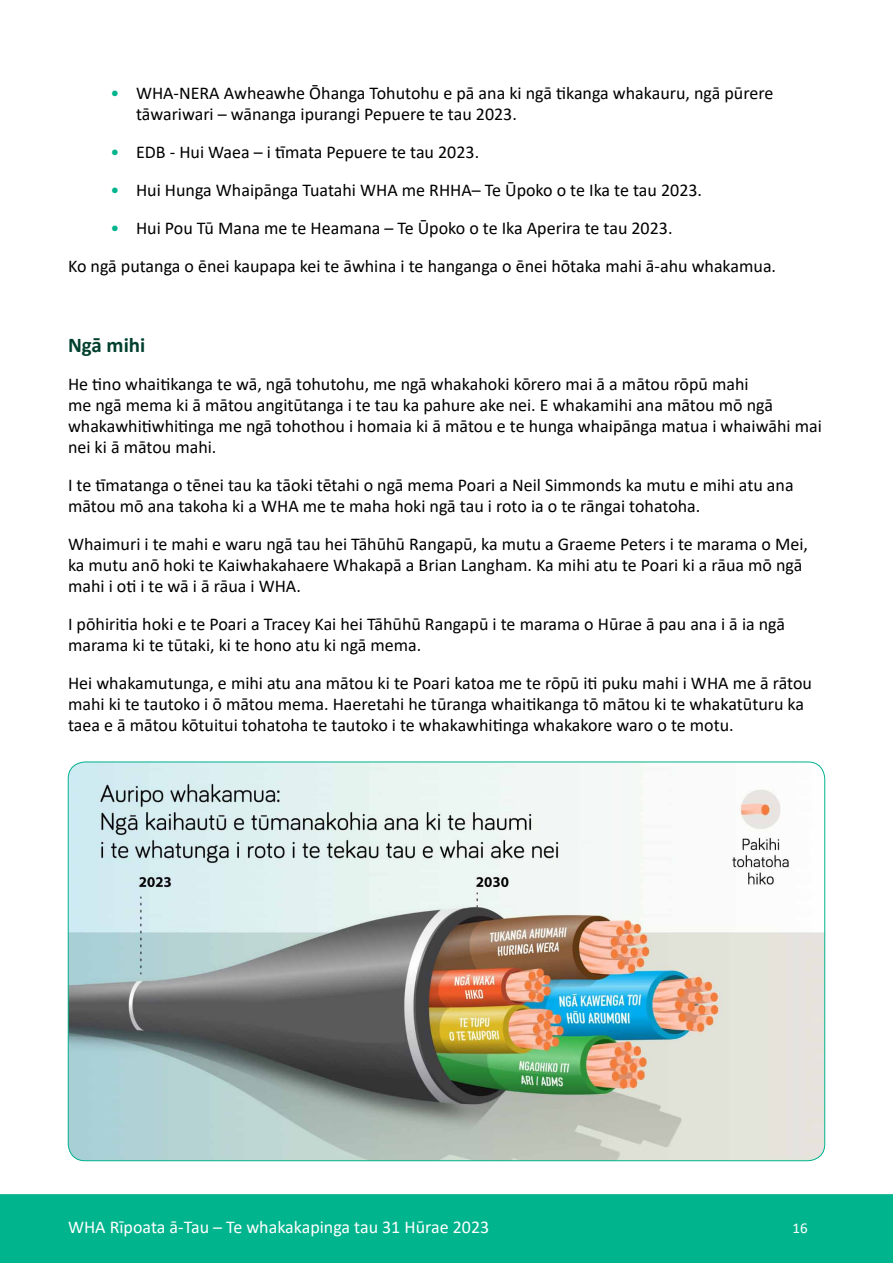
<style>
.page{position:relative;width:893px;height:1263px;background:#fff}
.page>*{position:absolute;margin:0;border:0;box-sizing:border-box;transform-origin:0 0}
.t1{font:700 21px "Calibri";color:#00402e}
.t2{font:18px/21px "Calibri";color:#000}
.t3{font:18px "Calibri";color:#fff}
.t4{font:15px "Calibri";color:#fff}
.s1{color:#00b48d}
</style>
<div class="page">
<div style="left:0;top:1195px;width:893px;height:68px;background:#00b48d"></div>
<img style="left:68px;top:762px;width:757px;height:399px">
<p class="t2" style="left:136px;top:82px;width:639px;text-indent:-26px"><span class="s1">•</span> WHA-NERA Awheawhe Ōhanga Tohutohu e pā ana ki ngā tikanga whakauru, ngā pūrere tāwariwari – wānanga ipurangi Pepuere te tau 2023.</p>
<p class="t2" style="left:111px;top:141px;width:370px"><span class="s1">•</span> EDB - Hui Waea – i tīmata Pepuere te tau 2023.</p>
<p class="t2" style="left:111px;top:179px;width:593px"><span class="s1">•</span> Hui Hunga Whaipānga Tuatahi WHA me RHHA– Te Ūpoko o te Ika te tau 2023.</p>
<p class="t2" style="left:68px;top:208px;width:710px;line-height:38px;text-indent:43px"><span class="s1">•</span> Hui Pou Tū Mana me te Heamana – Te Ūpoko o te Ika Aperira te tau 2023.<br>Ko ngā putanga o ēnei kaupapa kei te āwhina i te hanganga o ēnei hōtaka mahi ā-ahu whakamua.</p>
<p class="t1" style="left:68px;top:330px;width:79px">Ngā mihi</p>
<p class="t2" style="left:68px;top:373px;width:755px">He tino whaitikanga te wā, ngā tohutohu, me ngā whakahoki kōrero mai ā a mātou rōpū mahi<br>me ngā mema ki ā mātou angitūtanga i te tau ka pahure ake nei. E whakamihi ana mātou mō ngā whakawhitiwhitinga me ngā tohothou i homaia ki ā mātou e te hunga whaipānga matua i whaiwāhi mai nei ki ā mātou mahi.</p>
<p class="t2" style="left:68px;top:474px;width:727px">I te tīmatanga o tēnei tau ka tāoki tētahi o ngā mema Poari a Neil Simmonds ka mutu e mihi atu ana mātou mō ana takoha ki a WHA me te maha hoki ngā tau i roto ia o te rāngai tohatoha.</p>
<p class="t2" style="left:68px;top:533px;width:741px">Whaimuri i te mahi e waru ngā tau hei Tāhūhū Rangapū, ka mutu a Graeme Peters i te marama o Mei, ka mutu anō hoki te Kaiwhakahaere Whakapā a Brian Langham. Ka mihi atu te Poari ki a rāua mō ngā mahi i oti i te wā i ā rāua i WHA.</p>
<p class="t2" style="left:68px;top:613px;width:718px">I pōhiritia hoki e te Poari a Tracey Kai hei Tāhūhū Rangapū i te marama o Hūrae ā pau ana i ā ia ngā marama ki te tūtaki, ki te hono atu ki ngā mema.</p>
<p class="t2" style="left:68px;top:672px;width:745px">Hei whakamutunga, e mihi atu ana mātou ki te Poari katoa me te rōpū iti puku mahi i WHA me ā rātou mahi ki te tautoko i ō mātou mema. Haeretahi he tūranga whaitikanga tō mātou ki te whakatūturu ka taea e ā mātou kōtuitui tohatoha te tautoko i te whakawhitinga whakakore waro o te motu.</p>
<p class="t3" style="left:68px;top:1215px;width:423px">WHA Rīpoata ā-Tau – Te whakakapinga tau 31 Hūrae 2023</p>
<p class="t4" style="left:792px;top:1218px;width:17px">167</p>
</div>
